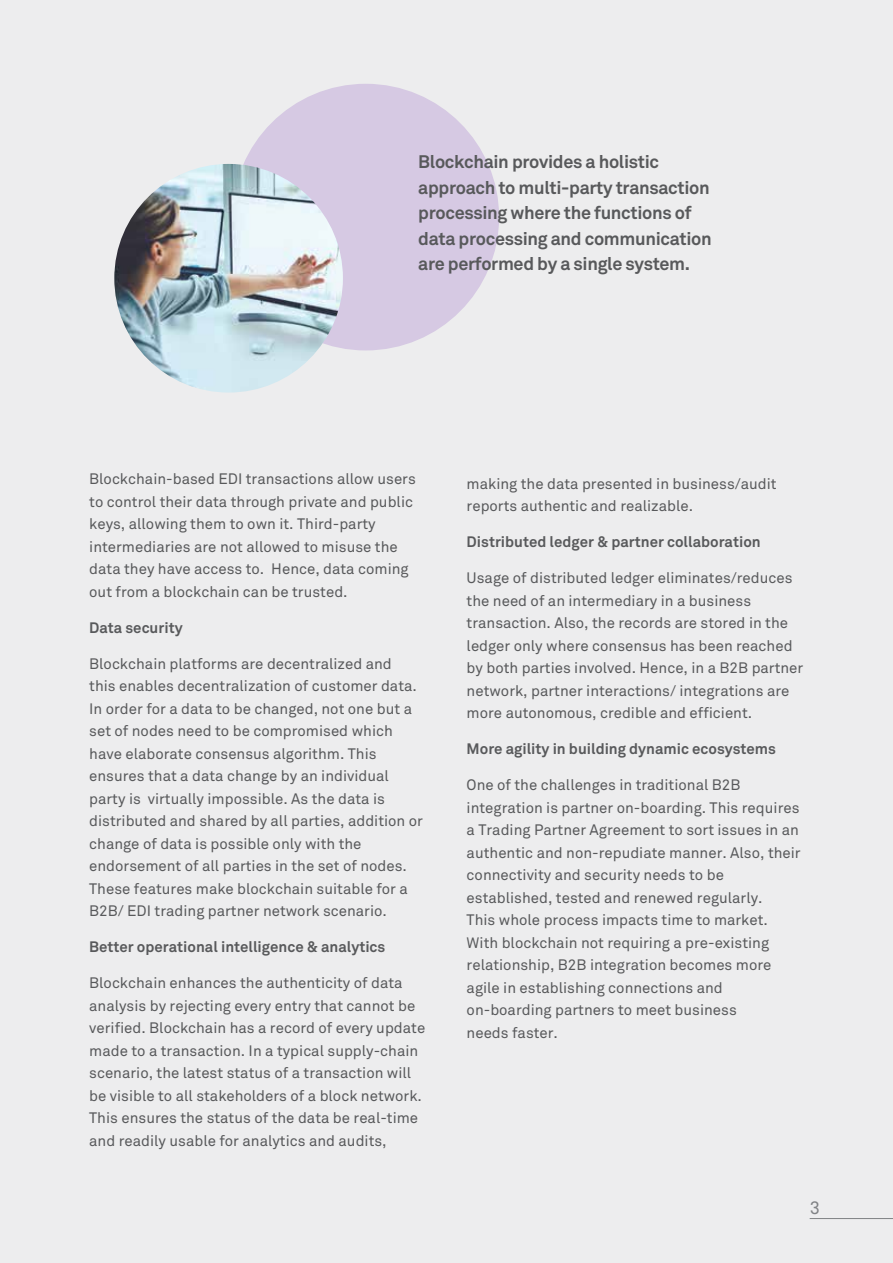
<style>
.page{position:relative;width:893px;height:1263px;background:#ededee}
.page>*{position:absolute;margin:0;border:0;box-sizing:border-box;transform-origin:0 0}
.t1{font:700 18px/25.5px "Wipro Akkurat";letter-spacing:-.02em;color:#58595b}
.t2{font:18px "Wipro Akkurat";color:#808285}
.t3{font:15px/22.5px "Wipro Akkurat";color:#58595b}
.t4{font:700 15px "Wipro Akkurat";color:#58595b}
</style>
<div class="page">
<div style="left:232px;top:84px;width:267px;height:266px;background:#d6c9e3;border-radius:50%"></div>
<hr style="left:810px;top:1218px;width:83px;height:1px;background:#808285">
<img style="left:114px;top:164px;width:229px;height:229px;border-radius:114px">
<p class="t1" style="left:418px;top:149px;width:295px">Blockchain provides a holistic approach to multi-party transaction processing where the functions of data processing and communication are performed by a single system.</p>
<p class="t3" style="left:89px;top:468px;width:328px">Blockchain-based EDI transactions allow users to control their data through private and public keys, allowing them to own it. Third-party intermediaries are not allowed to misuse the data they have access to. Hence, data coming out from a blockchain can be trusted.</p>
<p class="t4" style="left:89px;top:618px;width:95px">Data security</p>
<p class="t3" style="left:89px;top:652px;width:335px">Blockchain platforms are decentralized and<br>this enables decentralization of customer data.<br>In order for a data to be changed, not one but a set of nodes need to be compromised which have elaborate consensus algorithm. This ensures that a data change by an individual party is virtually impossible. As the data is distributed and shared by all parties, addition or change of data is possible only with the endorsement of all parties in the set of nodes.<br>These features make blockchain suitable for a B2B/ EDI trading partner network scenario.</p>
<p class="t4" style="left:89px;top:938px;width:298px">Better operational intelligence &amp; analytics</p>
<p class="t3" style="left:89px;top:972px;width:338px">Blockchain enhances the authenticity of data analysis by rejecting every entry that cannot be verified. Blockchain has a record of every update made to a transaction. In a typical supply-chain scenario, the latest status of a transaction will be visible to all stakeholders of a block network.<br>This ensures the status of the data be real-time and readily usable for analytics and audits,</p>
<p class="t3" style="left:467px;top:472px;width:312px">making the data presented in business/audit reports authentic and realizable.</p>
<p class="t4" style="left:467px;top:533px;width:296px">Distributed ledger &amp; partner collaboration</p>
<p class="t3" style="left:467px;top:567px;width:338px">Usage of distributed ledger eliminates/reduces the need of an intermediary in a business transaction. Also, the records are stored in the ledger only where consensus has been reached by both parties involved. Hence, in a B2B partner network, partner interactions/ integrations are more autonomous, credible and efficient.</p>
<p class="t4" style="left:467px;top:740px;width:311px">More agility in building dynamic ecosystems</p>
<p class="t3" style="left:467px;top:774px;width:336px">One of the challenges in traditional B2B integration is partner on-boarding. This requires a Trading Partner Agreement to sort issues in an authentic and non-repudiate manner. Also, their connectivity and security needs to be established, tested and renewed regularly.<br>This whole process impacts time to market.<br>With blockchain not requiring a pre-existing relationship, B2B integration becomes more agile in establishing connections and on-boarding partners to meet business<br>needs faster.</p>
<p class="t2" style="left:810px;top:1197px;width:12px">3</p>
</div>
